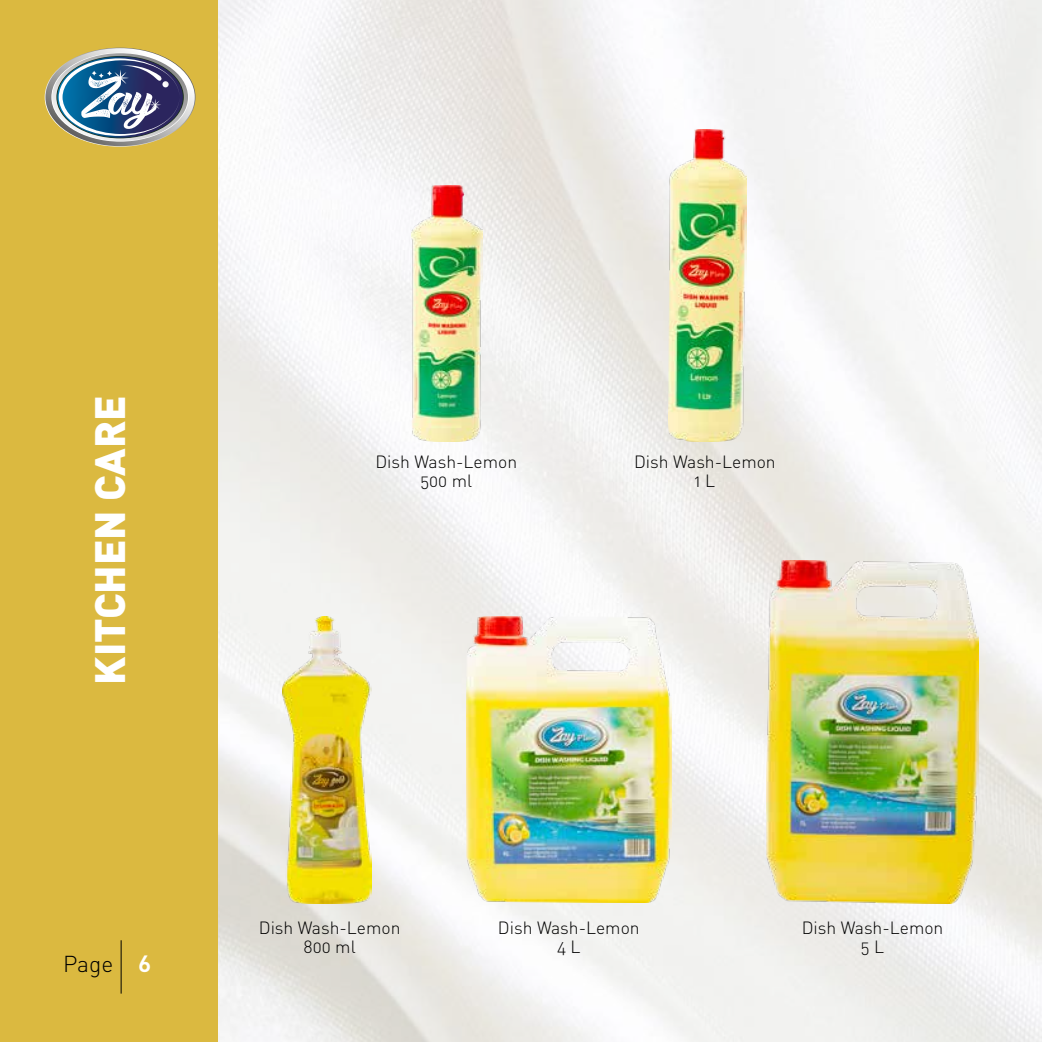
<style>
.page{position:relative;width:1042px;height:1042px;background:#fff}
.page>*{position:absolute;margin:0;border:0;box-sizing:border-box;transform-origin:0 0}
.t1{font:900 42px "DIN";color:#fff}
.t2{font:22.75px "DIN Light Alternate";color:#000}
.t3{font:17.5px/19.2px "DIN Light Alternate";color:#000;text-align:center}
.s1{font-family:"DIN Bold Alternate";color:#fff}
</style>
<div class="page">
<img style="left:217px;top:0;width:825px;height:1042px">
<div style="left:0;top:0;width:217px;height:1042px;background:#dbb940"></div>
<img style="left:283px;top:616px;width:88px;height:287px">
<img style="left:766px;top:560px;width:213px;height:343px">
<img style="left:466px;top:617px;width:205px;height:285px">
<img style="left:412px;top:186px;width:71px;height:255px">
<img style="left:668px;top:129px;width:78px;height:312px">
<svg style="left:45px;top:48px;width:151px;height:99px"></svg>
<hr style="left:121px;top:940px;width:1px;height:53px;background:#000">
<h1 class="t1" style="left:82px;top:685px;width:291px;rotate:-90deg">KITCHEN CARE</h1>
<h2 class="t2" style="left:63px;top:950px;width:89px">Page <span class="s1">6</span></h2>
<p class="t3" style="left:375px;top:451px;width:143px">Dish Wash-Lemon<br>500 ml</p>
<p class="t3" style="left:634px;top:451px;width:143px">Dish Wash-Lemon<br>1 L</p>
<p class="t3" style="left:259px;top:918px;width:143px">Dish Wash-Lemon<br>800 ml</p>
<p class="t3" style="left:498px;top:918px;width:143px">Dish Wash-Lemon<br>4 L</p>
<p class="t3" style="left:802px;top:918px;width:143px">Dish Wash-Lemon<br>5 L</p>
</div>
